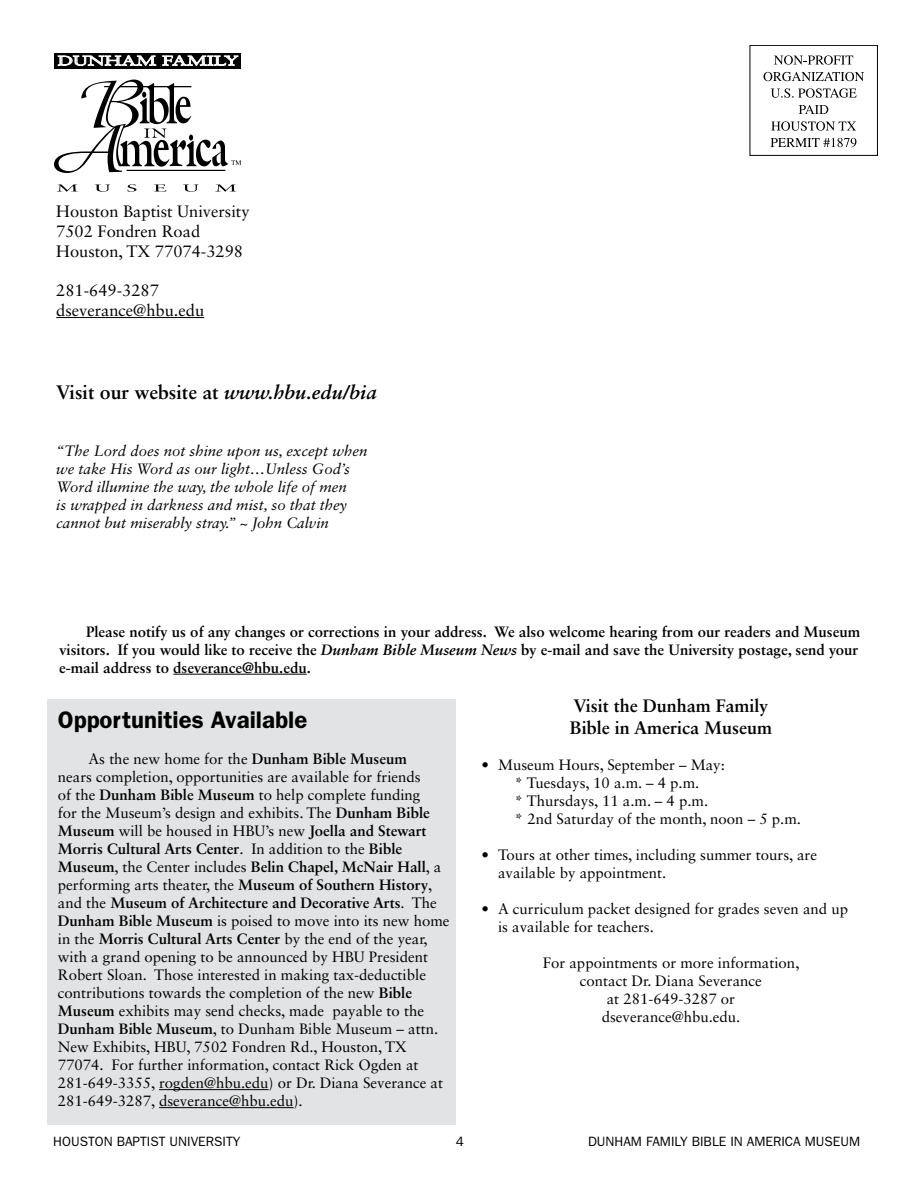
<style>
.page{position:relative;width:918px;height:1188px;background:#fff}
.page>*{position:absolute;margin:0;border:0;box-sizing:border-box;transform-origin:0 0}
.t1{font:600 24px "Franklin Gothic";color:#000}
.t2{font:700 19.5px "Sabon LT Std";color:#000}
.t3{font:700 18px/21.6px "Sabon LT Std";color:#000}
.t4{font:16.5px/19.8px "Sabon LT Std";color:#000}
.t5{font:15px/18px "Sabon LT Std";color:#000}
.t6{font:700 15px/18px "Sabon LT Std";color:#000;text-align:justify}
.t7{font:italic 15px/18px "Sabon LT Std";color:#000}
.t8{font:13.5px "Franklin Gothic";color:#000}
.t9{font:13.35px "Sabon LT Std";color:#fff;scale:1.52 1}
.s1{font-style:italic}
.s2{font-weight:700}
</style>
<div class="page">
<div style="left:48px;top:699px;width:408px;height:426px;background:#e2e3e4"></div>
<hr style="left:56px;top:317px;width:148px;height:1px;background:#000">
<hr style="left:173px;top:674px;width:134px;height:1px;background:#000">
<div style="left:750px;top:45px;width:128px;height:111px;border:1px solid #000"></div>
<svg style="left:774px;top:55px;width:79px;height:10px"></svg>
<svg style="left:764px;top:72px;width:100px;height:9px"></svg>
<svg style="left:771px;top:88px;width:86px;height:10px"></svg>
<svg style="left:799px;top:105px;width:29px;height:9px"></svg>
<svg style="left:771px;top:121px;width:85px;height:10px"></svg>
<svg style="left:771px;top:138px;width:85px;height:9px"></svg>
<svg style="left:57px;top:184px;width:21px;height:8px"></svg>
<svg style="left:95px;top:184px;width:15px;height:8px"></svg>
<svg style="left:127px;top:184px;width:9px;height:8px"></svg>
<svg style="left:154px;top:184px;width:13px;height:8px"></svg>
<svg style="left:183px;top:184px;width:16px;height:8px"></svg>
<svg style="left:215px;top:184px;width:22px;height:8px"></svg>
<svg style="left:54px;top:53px;width:187px;height:120px"></svg>
<hr style="left:159px;top:1089px;width:110px;height:1px;background:#000">
<hr style="left:159px;top:1107px;width:135px;height:1px;background:#000">
<p class="t9" style="left:58px;top:53px;width:121px">DUNHAM FAMILY</p>
<p class="t4" style="left:56px;top:201px;width:195px">Houston Baptist University<br>7502 Fondren Road<br>Houston, TX 77074-3298</p>
<p class="t4" style="left:56px;top:280px;width:149px">281-649-3287 dseverance@hbu.edu</p>
<h2 class="t2" style="left:56px;top:380px;width:322px">Visit our website at <span class="s1">www.hbu.edu/bia</span></h2>
<p class="t7" style="left:56px;top:442px;width:313px">“The Lord does not shine upon us, except when we take His Word as our light…Unless God’s Word illumine the way, the whole life of men<br>is wrapped in darkness and mist, so that they cannot but miserably stray.” ~ John Calvin</p>
<p class="t6" style="left:59px;top:622px;width:803px;text-indent:27px">Please notify us of any changes or corrections in your address. We also welcome hearing from our readers and Museum visitors. If you would like to receive the <span class="s1">Dunham Bible Museum News</span> by e-mail and save the University postage, send your e-mail address to dseverance@hbu.edu.</p>
<p class="t3" style="left:570px;top:695px;width:204px">Visit the Dunham Family<br>Bible in America Museum</p>
<p class="t5" style="left:515px;top:755px;width:288px;text-indent:-33px">• Museum Hours, September – May:<br>* Tuesdays, 10 a.m. – 4 p.m.<br>* Thursdays, 11 a.m. – 4 p.m.<br>* 2nd Saturday of the month, noon – 5 p.m.</p>
<p class="t5" style="left:498px;top:845px;width:321px;text-indent:-16px">• Tours at other times, including summer tours, are available by appointment.</p>
<p class="t5" style="left:498px;top:899px;width:352px;text-indent:-16px">• A curriculum packet designed for grades seven and up is available for teachers.</p>
<p class="t5" style="left:543px;top:953px;width:258px;text-align:center">For appointments or more information, contact Dr. Diana Severance<br>at 281-649-3287 or dseverance@hbu.edu.</p>
<h1 class="t1" style="left:58px;top:706px;width:251px">Opportunities Available</h1>
<p class="t5" style="left:58px;top:750px;width:393px;text-indent:31px">As the new home for the <span class="s2">Dunham Bible Museum<br></span>nears completion, opportunities are available for friends<br>of the <span class="s2">Dunham Bible Museum</span> to help complete funding<br>for the Museum’s design and exhibits. The <span class="s2">Dunham Bible Museum</span> will be housed in HBU’s new <span class="s2">Joella and Stewart Morris Cultural Arts Center</span>. In addition to the <span class="s2">Bible Museum</span>, the Center includes <span class="s2">Belin Chapel, McNair Hall</span>, a performing arts theater, the <span class="s2">Museum of Southern History</span>, and the <span class="s2">Museum of Architecture and Decorative Arts</span>. The <span class="s2">Dunham Bible Museum</span> is poised to move into its new home in the <span class="s2">Morris Cultural Arts Center</span> by the end of the year, with a grand opening to be announced by HBU President Robert Sloan. Those interested in making tax-deductible contributions towards the completion of the new <span class="s2">Bible Museum</span> exhibits may send checks, made payable to the <span class="s2">Dunham Bible Museum</span>, to Dunham Bible Museum – attn.<br>New Exhibits, HBU, 7502 Fondren Rd., Houston, TX 77074. For further information, contact Rick Ogden at 281-649-3355, rogden@hbu.edu) or Dr. Diana Severance at 281-649-3287, dseverance@hbu.edu).</p>
<p class="t8" style="left:53px;top:1134px;width:189px">HOUSTON BAPTIST U NIVERSITY</p>
<p class="t8" style="left:588px;top:1134px;width:274px">DUNHAM FAMILY BIBLE IN AMERICA MUSEUM</p>
</div>
